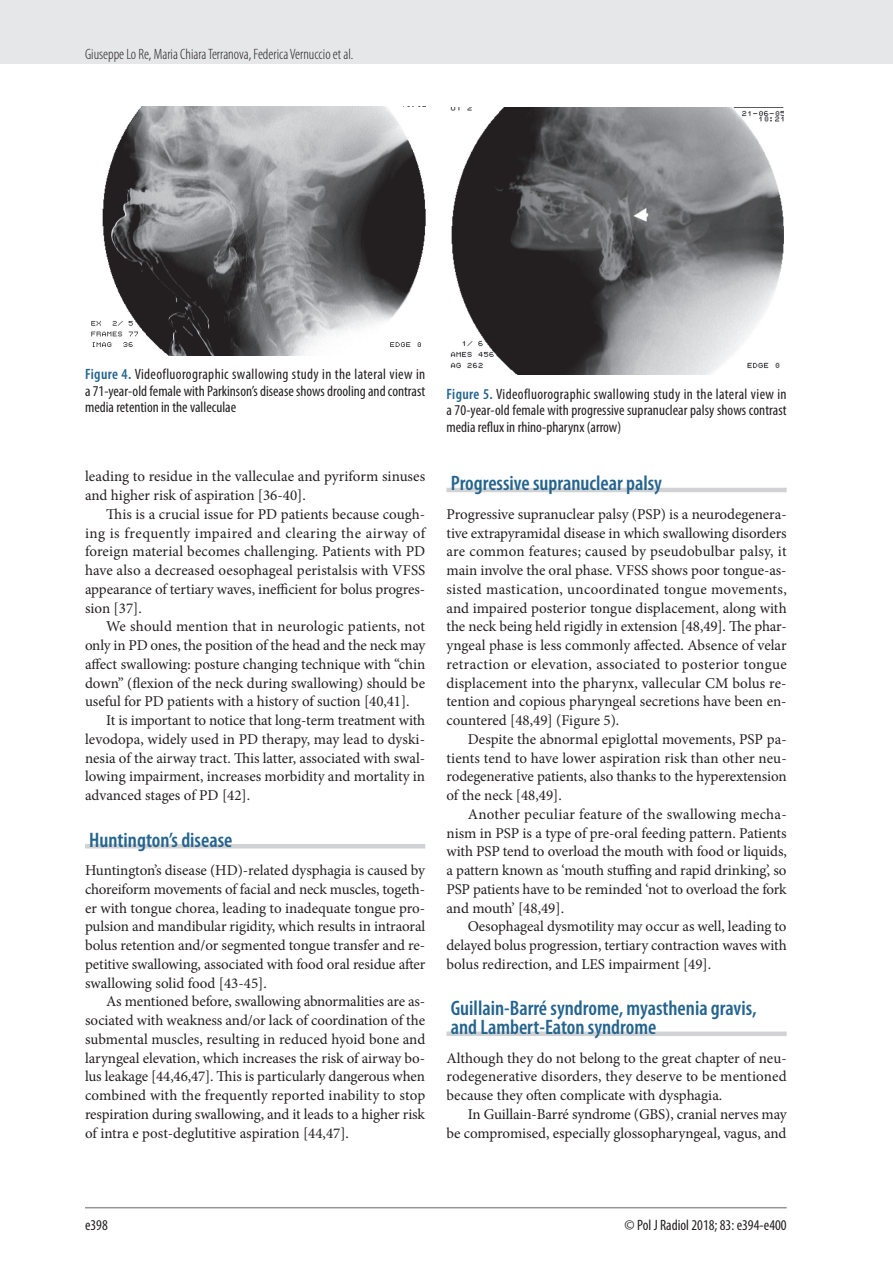
<style>
.page{position:relative;width:893px;height:1263px;background:#fff}
.page>*{position:absolute;margin:0;border:0;box-sizing:border-box;transform-origin:0 0}
.t1{font:600 condensed 21px/18.8px "Myriad Pro";color:#24648f}
.t2{font:15px/18.8px "Minion Pro";letter-spacing:-.005em;color:#231f20;text-align:justify}
.t3{font:condensed 15px/16.5px "Myriad Pro";color:#231f20;text-align:justify}
.t4{font:300 condensed 15px "Myriad Pro";color:#231f20}
.s1{font-weight:600;color:#24648f}
</style>
<div class="page">
<div style="left:0;top:0;width:893px;height:64px;background:#e6e7e9"></div>
<hr style="left:85px;top:1207px;width:702px;height:1px;background:#939598">
<hr style="left:85px;top:844px;width:340px;height:4px;background:#d1d2d4">
<hr style="left:446px;top:488px;width:341px;height:4px;background:#d1d2d4">
<div style="left:446px;top:1031px;width:341px;height:5px;background:#d1d2d4"></div>
<img style="left:91px;top:106px;width:334px;height:249px">
<img style="left:450px;top:107px;width:333px;height:268px">
<p class="t4" style="left:85px;top:45px;width:270px">Giuseppe Lo Re, Maria Chiara Terranova, Federica Vernuccio et al.</p>
<p class="t3" style="left:85px;top:366px;width:342px"><span class="s1">Figure 4.</span> Videofluorographic swallowing study in the lateral view in a 71-year-old female with Parkinson’s disease shows drooling and contrast media retention in the valleculae</p>
<p class="t2" style="left:85px;top:467px;width:342px">leading to residue in the valleculae and pyriform sinuses and higher risk of aspiration [36-40].</p>
<p class="t2" style="left:85px;top:505px;width:342px;text-indent:21px">This is a crucial issue for PD patients because cough&shy;ing is frequently impaired and clearing the airway of foreign material becomes challenging. Patients with PD have also a decreased oesophageal peristalsis with VFSS appearance of tertiary waves, inefficient for bolus progres&shy;sion [37].</p>
<p class="t2" style="left:85px;top:617px;width:342px;text-indent:21px">We should mention that in neurologic patients, not only in PD ones, the position of the head and the neck may affect swallowing: posture changing technique with “chin down” (flexion of the neck during swallowing) should be useful for PD patients with a history of suction [40,41].</p>
<p class="t2" style="left:85px;top:711px;width:342px;text-indent:21px">It is important to notice that long-term treatment with levodopa, widely used in PD therapy, may lead to dyski&shy;nesia of the airway tract. This latter, associated with swal&shy;lowing impairment, increases morbidity and mortality in advanced stages of PD [42].</p>
<h1 class="t1" style="left:89px;top:830px;width:145px">Huntington’s disease</h1>
<p class="t2" style="left:85px;top:861px;width:342px">Huntington’s disease (HD)-related dysphagia is caused by choreiform movements of facial and neck muscles, togeth&shy;er with tongue chorea, leading to inadequate tongue pro&shy;pulsion and mandibular rigidity, which results in intraoral bolus retention and/or segmented tongue transfer and re&shy;petitive swallowing, associated with food oral residue after swallowing solid food [43-45].</p>
<p class="t2" style="left:85px;top:992px;width:342px;text-indent:21px">As mentioned before, swallowing abnormalities are as&shy;sociated with weakness and/or lack of coordination of the submental muscles, resulting in reduced hyoid bone and laryngeal elevation, which increases the risk of airway bo&shy;lus leakage [44,46,47]. This is particularly dangerous when combined with the frequently reported inability to stop respiration during swallowing, and it leads to a higher risk of intra e post-deglutitive aspiration [44,47].</p>
<p class="t3" style="left:446px;top:385px;width:342px"><span class="s1">Figure 5.</span> Videofluorographic swallowing study in the lateral view in a 70-year-old female with progressive supranuclear palsy shows contrast media reflux in rhino-pharynx (arrow)</p>
<h1 class="t1" style="left:451px;top:474px;width:213px">Progressive supranuclear palsy</h1>
<p class="t2" style="left:446px;top:505px;width:342px">Progressive supranuclear palsy (PSP) is a neurodegenera&shy;tive extrapyramidal disease in which swallowing disorders are common features; caused by pseudobulbar palsy, it main involve the oral phase. VFSS shows poor tongue-as&shy;sisted mastication, uncoordinated tongue movements, and impaired posterior tongue displacement, along with the neck being held rigidly in extension [48,49]. The phar&shy;yngeal phase is less commonly affected. Absence of velar retraction or elevation, associated to posterior tongue displacement into the pharynx, vallecular CM bolus re&shy;tention and copious pharyngeal secretions have been en&shy;countered [48,49] (Figure 5).</p>
<p class="t2" style="left:446px;top:730px;width:342px;text-indent:21px">Despite the abnormal epiglottal movements, PSP pa&shy;tients tend to have lower aspiration risk than other neu&shy;rodegenerative patients, also thanks to the hyperextension of the neck [48,49].</p>
<p class="t2" style="left:446px;top:805px;width:342px;text-indent:21px">Another peculiar feature of the swallowing mecha&shy;nism in PSP is a type of pre-oral feeding pattern. Patients with PSP tend to overload the mouth with food or liquids, a pattern known as ‘mouth stuffing and rapid drinking’, so PSP patients have to be reminded ‘not to overload the fork and mouth’ [48,49].</p>
<p class="t2" style="left:446px;top:917px;width:342px;text-indent:21px">Oesophageal dysmotility may occur as well, leading to delayed bolus progression, tertiary contraction waves with bolus redirection, and LES impairment [49].</p>
<h1 class="t1" style="left:451px;top:999px;width:307px">Guillain-Barré syndrome, myasthenia gravis, and Lambert-Eaton syndrome</h1>
<p class="t2" style="left:446px;top:1048px;width:342px">Although they do not belong to the great chapter of neu&shy;rodegenerative disorders, they deserve to be mentioned because they often complicate with dysphagia.</p>
<p class="t2" style="left:446px;top:1105px;width:342px;text-align:right">In Guillain-Barré syndrome (GBS), cranial nerves may<br>be compromised, especially glossopharyngeal, vagus, and</p>
<p class="t3" style="left:85px;top:1216px;width:24px">e398</p>
<p class="t3" style="left:625px;top:1216px;width:164px">© Pol J Radiol 2018; 83: e394-e400</p>
</div>
